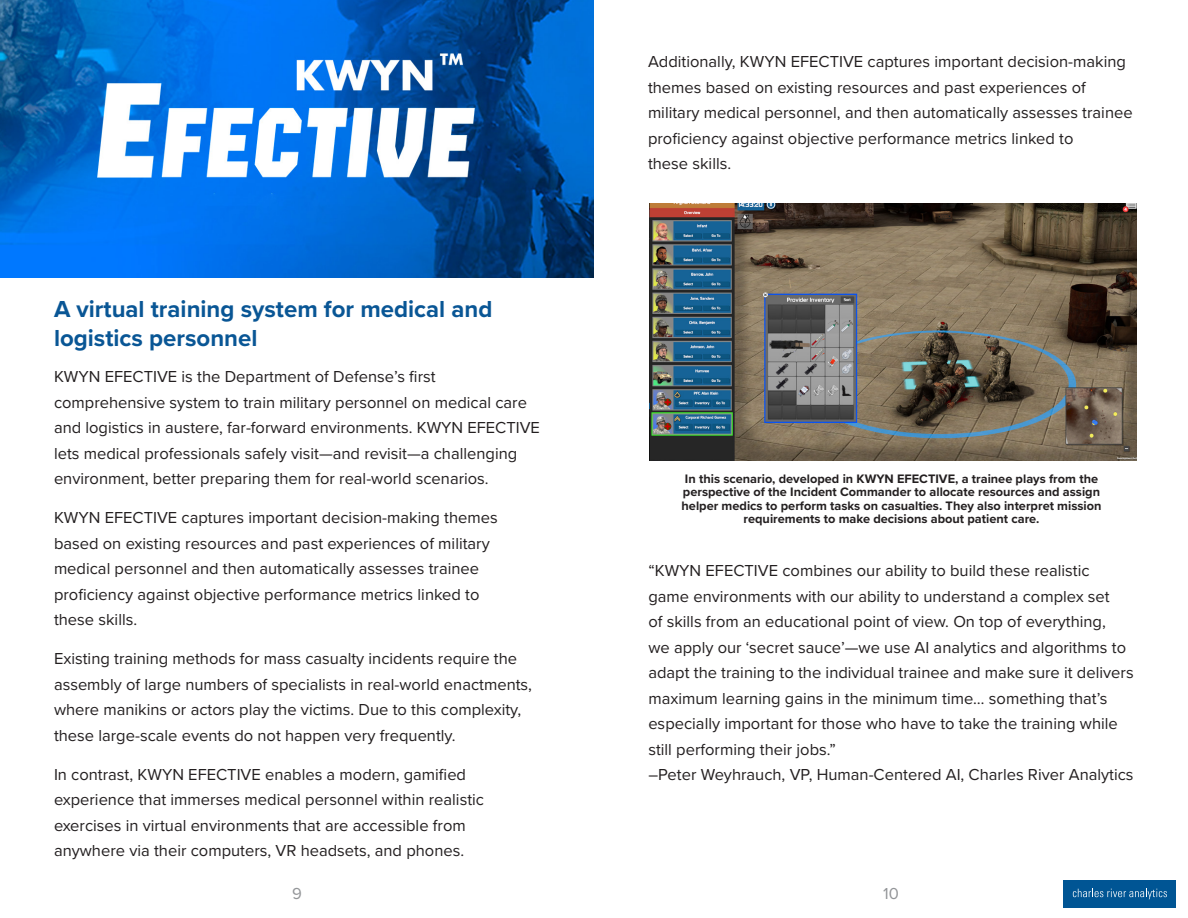
<style>
.page{position:relative;width:1188px;height:918px;background:#fff}
.page>*{position:absolute;margin:0;border:0;box-sizing:border-box;transform-origin:0 0}
.Body_Heading-Blue{font:700 24px/28.8px "Proxima Nova";color:#095695}
.t1{font:16.5px/25.5px "Proxima Nova";color:#231f20}
.t2{font:16.5px "Proxima Nova";color:#939598}
.t3{font:700 12.75px/13.5px "Proxima Nova";color:#231f20}
</style>
<div class="page">
<div style="left:1064px;top:880px;width:112px;height:28px;background:#005594"></div>
<svg style="left:1073px;top:889px;width:94px;height:10px"></svg>
<img style="left:0;top:0;width:594px;height:278px">
<img style="left:650px;top:204px;width:486px;height:256px">
<p class="Body_Heading-Blue" style="left:54px;top:294px;width:440px">A virtual training system for medical and logistics personnel</p>
<p class="t1" style="left:54px;top:363px;width:488px">KWYN EFECTIVE is the Department of Defense’s first comprehensive system to train military personnel on medical care and logistics in austere, far-forward environments. KWYN EFECTIVE lets medical professionals safely visit—and revisit—a challenging environment, better preparing them for real-world scenarios.</p>
<p class="t1" style="left:54px;top:504px;width:445px">KWYN EFECTIVE captures important decision-making themes based on existing resources and past experiences of military medical personnel and then automatically assesses trainee proficiency against objective performance metrics linked to these skills.</p>
<p class="t1" style="left:54px;top:645px;width:480px">Existing training methods for mass casualty incidents require the assembly of large numbers of specialists in real-world enactments, where manikins or actors play the victims. Due to this complexity, these large-scale events do not happen very frequently.</p>
<p class="t1" style="left:54px;top:761px;width:432px">In contrast, KWYN EFECTIVE enables a modern, gamified experience that immerses medical personnel within realistic exercises in virtual environments that are accessible from anywhere via their computers, VR headsets, and phones.</p>
<p class="t1" style="left:648px;top:48px;width:486px">Additionally, KWYN EFECTIVE captures important decision-making themes based on existing resources and past experiences of military medical personnel, and then automatically assesses trainee proficiency against objective performance metrics linked to<br>these skills.</p>
<p class="t3" style="left:685px;top:471px;width:415px">In this scenario, developed in KWYN EFECTIVE, a trainee plays from the</p>
<p class="t3" style="left:682px;top:485px;width:421px">perspective of the Incident Commander to allocate resources and assign helper medics to perform tasks on casualties. They also interpret mission</p>
<p class="t3" style="left:744px;top:512px;width:298px">requirements to make decisions about patient care.</p>
<p class="t1" style="left:648px;top:557px;width:487px">“KWYN EFECTIVE combines our ability to build these realistic game environments with our ability to understand a complex set<br>of skills from an educational point of view. On top of everything,<br>we apply our ‘secret sauce’—we use AI analytics and algorithms to adapt the training to the individual trainee and make sure it delivers maximum learning gains in the minimum time… something that’s especially important for those who have to take the training while still performing their jobs.”<br>–Peter Weyhrauch, VP, Human-Centered AI, Charles River Analytics</p>
<p class="t2" style="left:292px;top:881px;width:11px">9</p>
<p class="t2" style="left:883px;top:881px;width:17px">10</p>
</div>
